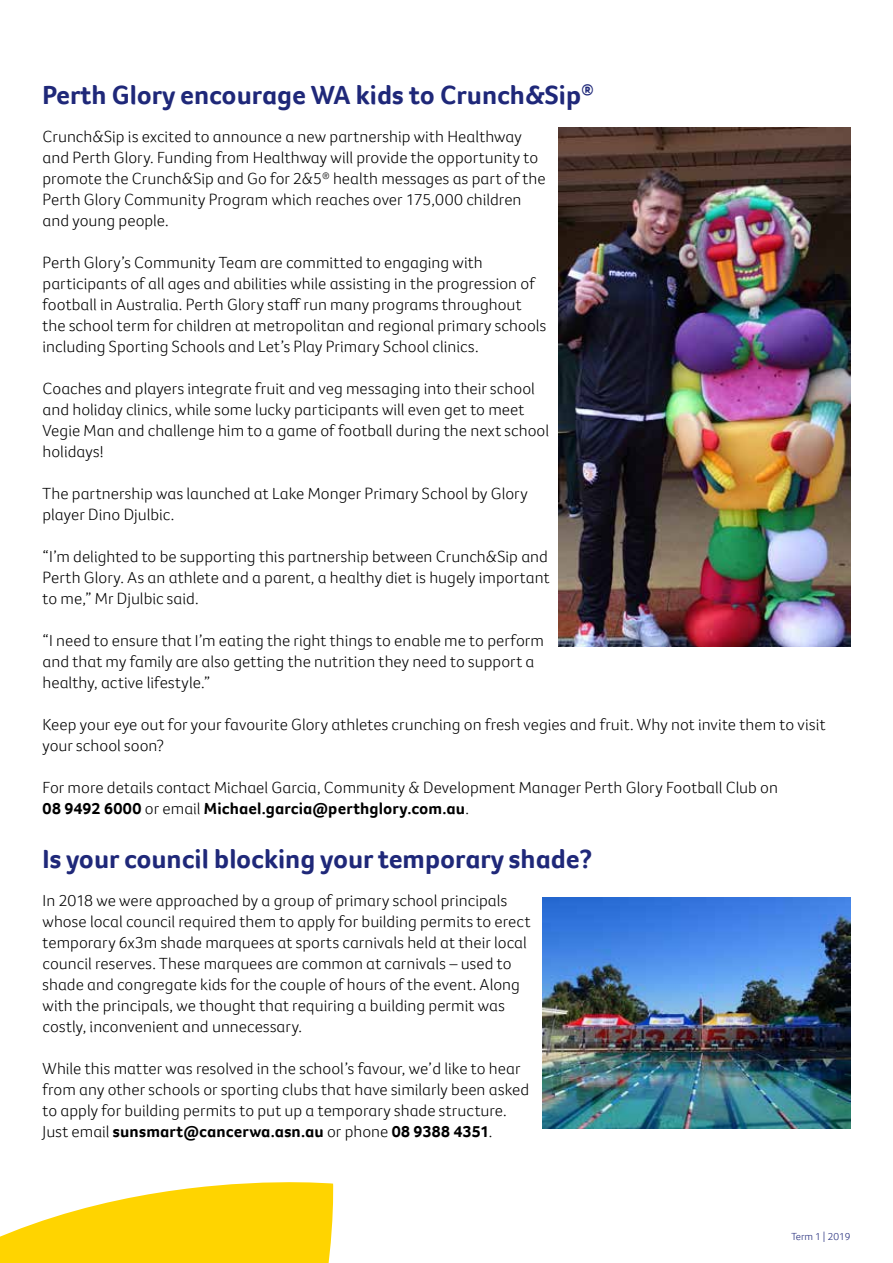
<style>
.page{position:relative;width:893px;height:1263px;background:#fff}
.page>*{position:absolute;margin:0;border:0;box-sizing:border-box;transform-origin:0 0}
.t1{font:700 27px "Foco CC";color:#1f2879}
.t2{font:300 16.5px/21px "Foco CC";color:#000}
.t3{font:300 10.5px "Foco CC";color:#1f2879}
.s1{font-weight:700}
</style>
<div class="page">
<img style="left:559px;top:128px;width:291px;height:518px">
<img style="left:542px;top:897px;width:308px;height:231px">
<svg style="left:0;top:1182px;width:334px;height:81px"></svg>
<h1 class="t1" style="left:43px;top:77px;width:553px">Perth Glory encourage WA kids to Crunch&amp;Sip<sup>®</sup></h1>
<p class="t2" style="left:43px;top:126px;width:505px">Crunch&amp;Sip is excited to announce a new partnership with Healthway and Perth Glory. Funding from Healthway will provide the opportunity to promote the Crunch&amp;Sip and Go for 2&amp;5<sup>®</sup> health messages as part of the Perth Glory Community Program which reaches over 175,000 children and young people.</p>
<p class="t2" style="left:43px;top:252px;width:505px">Perth Glory’s Community Team are committed to engaging with participants of all ages and abilities while assisting in the progression of football in Australia. Perth Glory staff run many programs throughout the school term for children at metropolitan and regional primary schools including Sporting Schools and Let’s Play Primary School clinics.</p>
<p class="t2" style="left:43px;top:378px;width:508px">Coaches and players integrate fruit and veg messaging into their school and holiday clinics, while some lucky participants will even get to meet Vegie Man and challenge him to a game of football during the next school holidays!</p>
<p class="t2" style="left:43px;top:483px;width:487px">The partnership was launched at Lake Monger Primary School by Glory player Dino Djulbic.</p>
<p class="t2" style="left:43px;top:546px;width:509px;text-align:justify">“I’m delighted to be supporting this partnership between Crunch&amp;Sip and Perth Glory. As an athlete and a parent, a healthy diet is hugely important to me,” Mr Djulbic said.</p>
<p class="t2" style="left:43px;top:630px;width:503px">“I need to ensure that I’m eating the right things to enable me to perform and that my family are also getting the nutrition they need to support a healthy, active lifestyle.”</p>
<p class="t2" style="left:43px;top:714px;width:784px">Keep your eye out for your favourite Glory athletes crunching on fresh vegies and fruit. Why not invite them to visit your school soon?</p>
<p class="t2" style="left:43px;top:777px;width:737px">For more details contact Michael Garcia, Community &amp; Development Manager Perth Glory Football Club on<br><span class="s1">08 9492 6000</span> or email <span class="s1">Michael.garcia@perthglory.com.au</span>.</p>
<h1 class="t1" style="left:43px;top:841px;width:551px">Is your council blocking your temporary shade?</h1>
<p class="t2" style="left:43px;top:889px;width:489px">In 2018 we were approached by a group of primary school principals whose local council required them to apply for building permits to erect temporary 6x3m shade marquees at sports carnivals held at their local council reserves. These marquees are common at carnivals – used to shade and congregate kids for the couple of hours of the event. Along with the principals, we thought that requiring a building permit was costly, inconvenient and unnecessary.</p>
<p class="t2" style="left:43px;top:1057px;width:488px">While this matter was resolved in the school’s favour, we’d like to hear from any other schools or sporting clubs that have similarly been asked to apply for building permits to put up a temporary shade structure.<br>Just email <span class="s1">sunsmart@cancerwa.asn.au</span> or phone <span class="s1">08 9388 4351</span>.</p>
<p class="t3" style="left:792px;top:1229px;width:60px">Term 1 | 2019</p>
</div>
